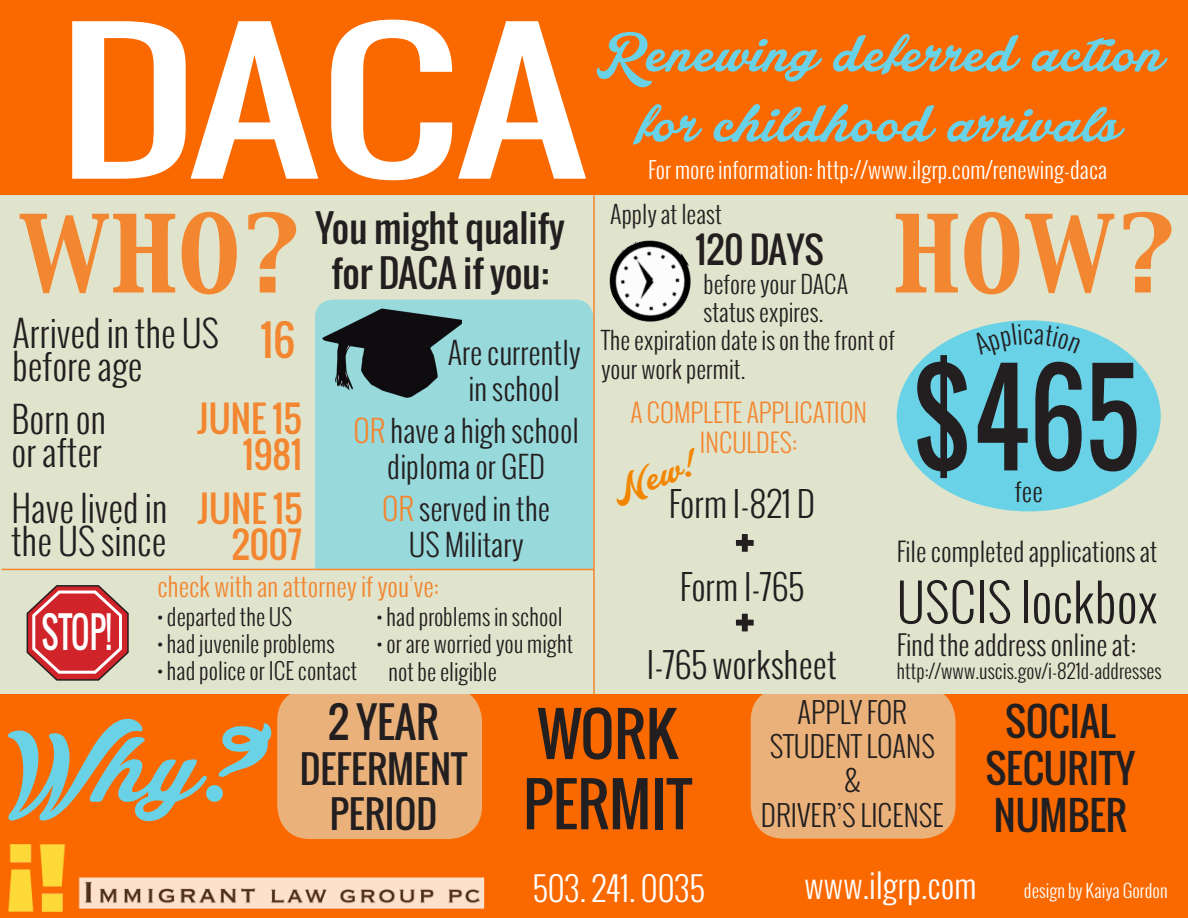
<style>
.page{position:relative;width:1188px;height:918px;background:#fa6900}
.page>*{position:absolute;margin:0;border:0;box-sizing:border-box;transform-origin:0 0}
.t1{font:180px "Oswald";color:#fff;scale:1.42 1}
.t2{font:123px "Oswald";color:#231f20;scale:.86 1}
.t3{font:112.5px "Lakesight Personal Use Only";color:#69d2e7}
.t4{font:94.5px "Capitals";color:#f38630}
.t5{font:63px "Oswald";color:#231f20}
.t6{font:58.5px "Lakesight Personal Use Only";color:#69d2e7}
.t7{font:58.5px "Oswald";color:#231f20}
.t8{font:300 51px "Oswald";color:#231f20}
.t9{font:42px "Oswald";color:#231f20}
.t10{font:42px "Oswald";color:#fff;scale:.76 1}
.t11{font:42px "Oswald";color:#f38630}
.t12{font:39px "Oswald";color:#231f20}
.t13{font:39px "Lakesight Personal Use Only";color:#f38600}
.t14{font:37.5px "Oswald";color:#231f20}
.t15{font:300 36px/33px "Oswald";color:#231f20}
.t16{font:36px "Oswald";color:#f38630}
.t17{font:36px "Oswald";color:#231f20}
.t18{font:300 34.5px "Oswald";color:#231f20}
.t19{font:300 33px "Oswald";color:#fff}
.t20{font:300 30px/36px "Oswald";color:#231f20;text-align:center}
.t21{font:300 28.5px "Oswald";color:#231f20}
.t22{font:300 27px "Oswald";color:#231f20}
.t23{font:300 25.5px "Oswald";color:#f38630}
.t24{font:300 25.5px "Oswald";color:#231f20}
.t25{font:300 24px/28.8px "Oswald";color:#231f20}
.t26{font:300 22.5px "Oswald";color:#231f20}
.t27{font:300 22.5px "Oswald";color:#fff}
.t28{font:300 19.5px "Oswald";color:#231f20}
.t29{font:300 18px "Oswald";color:#fff}
.s1{color:#f38630}
</style>
<div class="page">
<div style="left:588px;top:195px;width:600px;height:499px;background:#e0e4cc"></div>
<div style="left:0;top:195px;width:594px;height:499px;background:#e0e4cc"></div>
<div style="left:315px;top:300px;width:278px;height:269px;background:#98d9dc"></div>
<div style="left:277px;top:688px;width:205px;height:151px;background:#eab27a;border-radius:33px"></div>
<div style="left:751px;top:687px;width:205px;height:152px;background:#eab27a;border-radius:33px"></div>
<img style="left:609px;top:240px;width:82px;height:82px">
<hr style="left:593px;top:195px;width:2px;height:499px;background:#f38630">
<img style="left:315px;top:299px;width:146px;height:106px">
<div style="left:897px;top:320px;width:264px;height:191px;background:#69d2e7;border-radius:50%"></div>
<hr style="left:2px;top:569px;width:592px;height:1px;background:#f38630">
<img style="left:78px;top:877px;width:407px;height:31px">
<img style="left:8px;top:844px;width:58px;height:68px">
<svg style="left:26px;top:585px;width:103px;height:96px"></svg>
<svg style="left:974px;top:324px;width:106px;height:5px"></svg>
<p class="t1" style="left:56px;top:-34px;width:375px">DACA</p>
<p class="t6" style="left:596px;top:17px;width:570px">Renewing deferred action</p>
<p class="t6" style="left:639px;top:87px;width:484px">for childhood arrivals</p>
<p class="t27" style="left:648px;top:155px;width:461px">For more information: http://www.ilgrp.com/renewing-daca</p>
<p class="t25" style="left:610px;top:200px;width:113px">Apply at least</p>
<p class="t14" style="left:316px;top:200px;width:250px">You might qualify</p>
<p class="t14" style="left:331px;top:245px;width:219px">for DACA if you:</p>
<p class="t4" style="left:18px;top:190px;width:287px">WHO?</p>
<p class="t4" style="left:893px;top:190px;width:287px">HOW?</p>
<p class="t17" style="left:695px;top:222px;width:130px">120 DAYS</p>
<p class="t25" style="left:704px;top:269px;width:146px">before your DACA status expires.</p>
<p class="t15" style="left:13px;top:316px;width:208px">Arrived in the US</p>
<p class="t11" style="left:260px;top:308px;width:37px">16</p>
<p class="t25" style="left:601px;top:326px;width:296px">The expiration date is on the front of your work permit.</p>
<p class="t20" style="left:448px;top:334px;width:134px">Are currently in school</p>
<p class="t20" style="left:354px;top:412px;width:227px"><span class="s1">OR</span> have a high school</p>
<p class="t20" style="left:387px;top:448px;width:159px">diploma or GED</p>
<p class="t20" style="left:382px;top:491px;width:169px"><span class="s1">OR</span> served in the</p>
<p class="t20" style="left:409px;top:527px;width:116px">US Military</p>
<p class="t15" style="left:13px;top:349px;width:132px">before age</p>
<p class="t2" style="left:911px;top:325px;width:268px">$465</p>
<p class="t24" style="left:1015px;top:474px;width:29px">fee</p>
<p class="t23" style="left:630px;top:395px;width:238px">A COMPLETE APPLICATION</p>
<p class="t23" style="left:700px;top:425px;width:99px">INCULDES:</p>
<p class="t18" style="left:669px;top:480px;width:148px">Form I-821 D</p>
<p class="t16" style="left:197px;top:391px;width:106px">JUNE 15</p>
<p class="t16" style="left:242px;top:427px;width:61px">1981</p>
<p class="t15" style="left:11px;top:402px;width:96px">Born on</p>
<p class="t15" style="left:11px;top:435px;width:92px">or after</p>
<p class="t13" style="left:605px;top:469px;width:84px;rotate:-20deg">New!</p>
<p class="t15" style="left:11px;top:491px;width:157px">Have lived in the US since</p>
<p class="t16" style="left:198px;top:482px;width:106px">JUNE 15</p>
<p class="t16" style="left:232px;top:518px;width:72px">2007</p>
<p class="t5" style="left:734px;top:489px;width:23px">+</p>
<p class="t24" style="left:897px;top:534px;width:262px">File completed applications at</p>
<p class="t8" style="left:897px;top:567px;width:263px">USCIS lockbox</p>
<p class="t22" style="left:897px;top:626px;width:241px">Find the address online at:</p>
<p class="t28" style="left:897px;top:658px;width:267px">http://www.uscis.gov/i-821d-addresses</p>
<p class="t18" style="left:680px;top:563px;width:126px">Form I-765</p>
<p class="t23" style="left:158px;top:569px;width:283px">check with an attorney if you’ve:</p>
<p class="t26" style="left:157px;top:602px;width:137px">• departed the US</p>
<p class="t26" style="left:157px;top:629px;width:179px">• had juvenile problems</p>
<p class="t26" style="left:157px;top:656px;width:202px">• had police or ICE contact</p>
<p class="t26" style="left:377px;top:602px;width:188px">• had problems in school</p>
<p class="t26" style="left:377px;top:629px;width:198px">• or are worried you might</p>
<p class="t26" style="left:388px;top:656px;width:110px">not be eligible</p>
<p class="t10" style="left:41px;top:600px;width:94px">STOP!</p>
<p class="t5" style="left:734px;top:569px;width:23px">+</p>
<p class="t18" style="left:647px;top:641px;width:192px">I-765 worksheet</p>
<p class="t3" style="left:7px;top:696px;width:248px">Why?</p>
<p class="t9" style="left:328px;top:690px;width:112px">2 YEAR</p>
<p class="t14" style="left:300px;top:741px;width:169px">DEFERMENT</p>
<p class="t14" style="left:330px;top:786px;width:109px">PERIOD</p>
<p class="t7" style="left:537px;top:690px;width:142px">WORK</p>
<p class="t7" style="left:523px;top:760px;width:170px">PERMIT</p>
<p class="t21" style="left:798px;top:693px;width:111px">APPLY FOR</p>
<p class="t21" style="left:770px;top:727px;width:167px">STUDENT LOANS</p>
<p class="t21" style="left:845px;top:761px;width:17px">&amp;</p>
<p class="t21" style="left:761px;top:795px;width:184px">DRIVER’S LICENSE</p>
<p class="t12" style="left:1005px;top:692px;width:112px">SOCIAL</p>
<p class="t12" style="left:985px;top:739px;width:152px">SECURITY</p>
<p class="t12" style="left:994px;top:786px;width:134px">NUMBER</p>
<p class="t19" style="left:533px;top:866px;width:173px">503. 241. 0035</p>
<p class="t19" style="left:805px;top:863px;width:174px">www.ilgrp.com</p>
<p class="t29" style="left:1024px;top:878px;width:145px">design by Kaiya Gordon</p>
</div>
